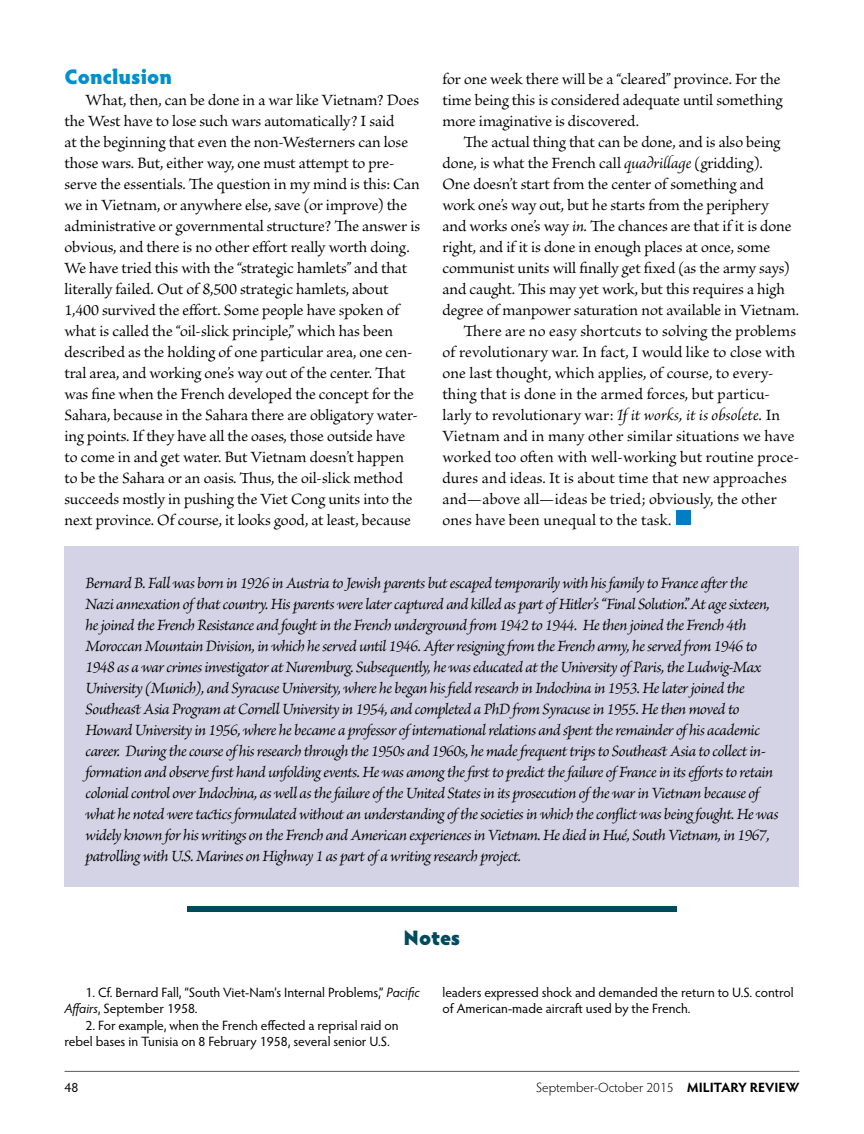
<style>
.page{position:relative;width:864px;height:1134px;background:#fff}
.page>*{position:absolute;margin:0;border:0;box-sizing:border-box;transform-origin:0 0}
.t1{font:900 21px "Hypatia Sans Pro";color:#0090ce}
.t2{font:900 21px "Hypatia Sans Pro";letter-spacing:-.01em;color:#004a5d}
.t3{font:16.5px/21px "Brioso Pro";letter-spacing:-.005em;color:#000}
.t4{font:italic 16.5px/21px "Brioso Pro";letter-spacing:-.03em;color:#000}
.t5{font:13.5px/16.2px "Hypatia Sans Pro";letter-spacing:-.005em;color:#000}
.t6{font:300 13.5px "Hypatia Sans Pro";color:#000}
.s1{font-style:italic}
.s2{font-weight:700}
</style>
<div class="page">
<hr style="left:65px;top:1071px;width:734px;height:1px;background:#58595b">
<div style="left:187px;top:906px;width:490px;height:6px;background:#004a5d"></div>
<div style="left:64px;top:546px;width:736px;height:340px;background:#d4d3e6"></div>
<div style="left:676px;top:510px;width:16px;height:15px;background:#007dc3"></div>
<p class="t1" style="left:64px;top:61px;width:109px">Conclusion</p>
<p class="t3" style="left:64px;top:90px;width:357px;text-indent:21px">What, then, can be done in a war like Vietnam? Does the West have to lose such wars automatically? I said<br>at the beginning that even the non-Westerners can lose those wars. But, either way, one must attempt to pre&shy;serve the essentials. The question in my mind is this: Can we in Vietnam, or anywhere else, save (or improve) the administrative or governmental structure? The answer is obvious, and there is no other effort really worth doing.<br>We have tried this with the “strategic hamlets” and that literally failed. Out of 8,500 strategic hamlets, about 1,400 survived the effort. Some people have spoken of what is called the “oil-slick principle,” which has been described as the holding of one particular area, one cen&shy;tral area, and working one’s way out of the center. That was fine when the French developed the concept for the Sahara, because in the Sahara there are obligatory water&shy;ing points. If they have all the oases, those outside have to come in and get water. But Vietnam doesn’t happen to be the Sahara or an oasis. Thus, the oil-slick method succeeds mostly in pushing the Viet Cong units into the next province. Of course, it looks good, at least, because</p>
<p class="t3" style="left:442px;top:69px;width:341px;text-align:justify">for one week there will be a “cleared” province. For the time being this is considered adequate until something more imaginative is discovered.</p>
<p class="t3" style="left:463px;top:132px;width:318px">The actual thing that can be done, and is also being</p>
<p class="t3" style="left:442px;top:153px;width:322px">done, is what the French call <span class="s1">quadrillage</span> (gridding).</p>
<p class="t3" style="left:442px;top:174px;width:323px">One doesn’t start from the center of something and</p>
<p class="t3" style="left:442px;top:195px;width:328px">work one’s way out, but he starts from the periphery</p>
<p class="t3" style="left:442px;top:216px;width:351px">and works one’s way <span class="s1">in.</span> The chances are that if it is done</p>
<p class="t3" style="left:442px;top:237px;width:329px">right, and if it is done in enough places at once, some</p>
<p class="t3" style="left:442px;top:258px;width:349px">communist units will finally get fixed (as the army says)</p>
<p class="t3" style="left:442px;top:279px;width:344px">and caught. This may yet work, but this requires a high</p>
<p class="t3" style="left:442px;top:300px;width:358px">degree of manpower saturation not available in Vietnam.</p>
<p class="t3" style="left:463px;top:321px;width:334px">There are no easy shortcuts to solving the problems</p>
<p class="t3" style="left:442px;top:342px;width:354px">of revolutionary war. In fact, I would like to close with</p>
<p class="t3" style="left:442px;top:363px;width:333px">one last thought, which applies, of course, to every-</p>
<p class="t3" style="left:442px;top:384px;width:329px">thing that is done in the armed forces, but particu-</p>
<p class="t3" style="left:442px;top:406px;width:339px">larly to revolutionary war: <span class="s1">If it works, it is obsolete.</span> In</p>
<p class="t3" style="left:442px;top:427px;width:353px">Vietnam and in many other similar situations we have</p>
<p class="t3" style="left:442px;top:448px;width:358px">worked too often with well-working but routine proce-</p>
<p class="t3" style="left:442px;top:469px;width:346px">dures and ideas. It is about time that new approaches</p>
<p class="t3" style="left:442px;top:490px;width:336px">and—above all—ideas be tried; obviously, the other</p>
<p class="t3" style="left:442px;top:511px;width:230px">ones have been unequal to the task.</p>
<p class="t4" style="left:86px;top:572px;width:694px">Bernard B. Fall was born in 1926 in Austria to Jewish parents but escaped temporarily with his family to France after the Nazi annexation of that country. His parents were later captured and killed as part of Hitler’s “Final Solution”. At age sixteen, he joined the French Resistance and fought in the French underground from 1942 to 1944. He then joined the French 4th Moroccan Mountain Division, in which he served until 1946. After resigning from the French army, he served from 1946 to 1948 as a war crimes investigator at Nuremburg. Subsequently, he was educated at the University of Paris, the Ludwig-Max University (Munich), and Syracuse University, where he began his field research in Indochina in 1953. He later joined the Southeast Asia Program at Cornell University in 1954, and completed a PhD from Syracuse in 1955. He then moved to Howard University in 1956, where he became a professor of international relations and spent the remainder of his academic career. During the course of his research through the 1950s and 1960s, he made frequent trips to Southeast Asia to collect in&shy;formation and observe first hand unfolding events. He was among the first to predict the failure of France in its efforts to retain colonial control over Indochina, as well as the failure of the United States in its prosecution of the war in Vietnam because of what he noted were tactics formulated without an understanding of the societies in which the conflict was being fought. He was widely known for his writings on the French and American experiences in Vietnam. He died in Hué, South Vietnam, in 1967, patrolling with U.S. Marines on Highway 1 as part of a writing research project.</p>
<p class="t2" style="left:404px;top:922px;width:58px">Notes</p>
<p class="t5" style="left:64px;top:984px;width:357px;text-indent:21px">1. Cf. Bernard Fall, “South Viet-Nam’s Internal Problems,” <span class="s1">Pacific<br>Affairs</span>, September 1958.</p>
<p class="t5" style="left:64px;top:1016px;width:336px;text-indent:21px">2. For example, when the French effected a reprisal raid on rebel bases in Tunisia on 8 February 1958, several senior U.S.</p>
<p class="t5" style="left:442px;top:984px;width:353px">leaders expressed shock and demanded the return to U.S. control of American-made aircraft used by the French.</p>
<p class="t5" style="left:64px;top:1079px;width:15px">48</p>
<p class="t6" style="left:536px;top:1079px;width:265px">September-October 2015 <span class="s2">MILITARY REVIEW</span></p>
</div>
